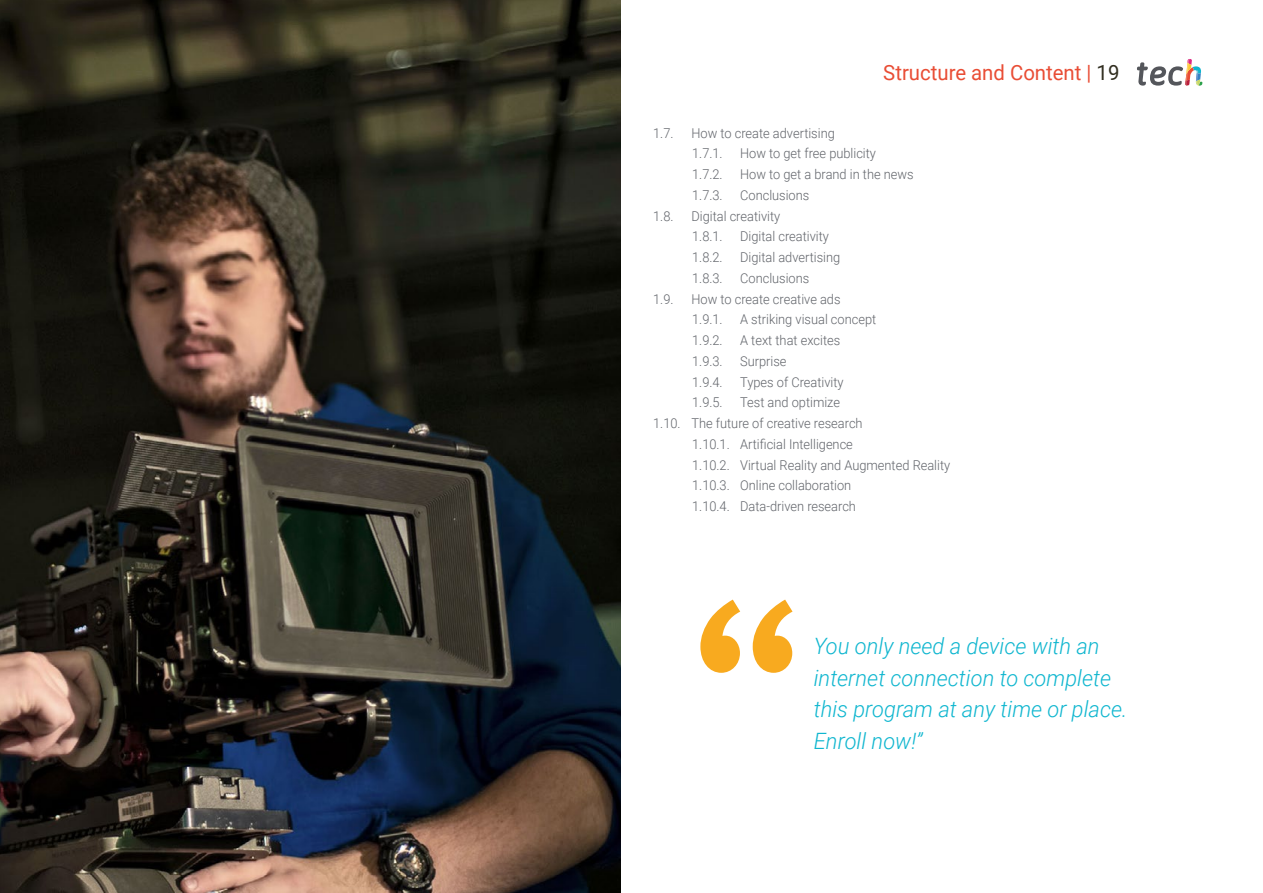
<style>
.page{position:relative;width:1263px;height:893px;background:#fff}
.page>*{position:absolute;margin:0;border:0;box-sizing:border-box;transform-origin:0 0}
.t1{font:italic 300 22.5px/31.5px "Roboto";color:#0fb6cf}
.t2{font:21px "Roboto";color:#e94d35}
.t3{font:300 13.5px/20.7px "Roboto";color:#61646a;scale:.95 1}
.s1{color:#312e20}
</style>
<div class="page">
<img style="left:0;top:0;width:621px;height:893px">
<svg style="left:700px;top:600px;width:92px;height:73px"></svg>
<svg style="left:1137px;top:59px;width:65px;height:27px"></svg>
<h2 class="t2" style="left:883px;top:57px;width:238px">Structure and Content | <span class="s1">19</span></h2>
<p class="t3" style="left:653px;top:122px;width:23px">1.7.</p>
<p class="t3" style="left:691px;top:122px;width:152px">How to create advertising<br>1.7.1.</p>
<p class="t3" style="left:740px;top:143px;width:144px">How to get free publicity</p>
<p class="t3" style="left:692px;top:164px;width:34px">1.7.2.</p>
<p class="t3" style="left:740px;top:164px;width:184px">How to get a brand in the news</p>
<p class="t3" style="left:692px;top:184px;width:34px">1.7.3.</p>
<p class="t3" style="left:740px;top:184px;width:74px">Conclusions</p>
<p class="t3" style="left:653px;top:205px;width:23px">1.8.</p>
<p class="t3" style="left:691px;top:205px;width:95px">Digital creativity<br>1.8.1.</p>
<p class="t3" style="left:740px;top:226px;width:95px">Digital creativity</p>
<p class="t3" style="left:692px;top:247px;width:34px">1.8.2.</p>
<p class="t3" style="left:740px;top:247px;width:107px">Digital advertising</p>
<p class="t3" style="left:692px;top:267px;width:34px">1.8.3.</p>
<p class="t3" style="left:740px;top:267px;width:74px">Conclusions</p>
<p class="t3" style="left:653px;top:288px;width:23px">1.9.</p>
<p class="t3" style="left:691px;top:288px;width:158px">How to create creative ads<br>1.9.1.</p>
<p class="t3" style="left:740px;top:309px;width:145px">A striking visual concept</p>
<p class="t3" style="left:692px;top:330px;width:34px">1.9.2.</p>
<p class="t3" style="left:740px;top:330px;width:107px">A text that excites</p>
<p class="t3" style="left:692px;top:350px;width:34px">1.9.3.</p>
<p class="t3" style="left:740px;top:350px;width:50px">Surprise</p>
<p class="t3" style="left:692px;top:371px;width:34px">1.9.4.</p>
<p class="t3" style="left:740px;top:371px;width:110px">Types of Creativity</p>
<p class="t3" style="left:692px;top:392px;width:34px">1.9.5.</p>
<p class="t3" style="left:740px;top:392px;width:107px">Test and optimize</p>
<p class="t3" style="left:653px;top:413px;width:222px">1.10. The future of creative research</p>
<p class="t3" style="left:692px;top:433px;width:171px">1.10.1. Artificial Intelligence</p>
<p class="t3" style="left:692px;top:454px;width:273px">1.10.2. Virtual Reality and Augmented Reality</p>
<p class="t3" style="left:692px;top:475px;width:169px">1.10.3. Online collaboration</p>
<p class="t3" style="left:692px;top:496px;width:174px">1.10.4. Data-driven research</p>
<h1 class="t1" style="left:814px;top:629px;width:315px">You only need a device with an internet connection to complete this program at any time or place.<br>Enroll now!”</h1>
</div>
